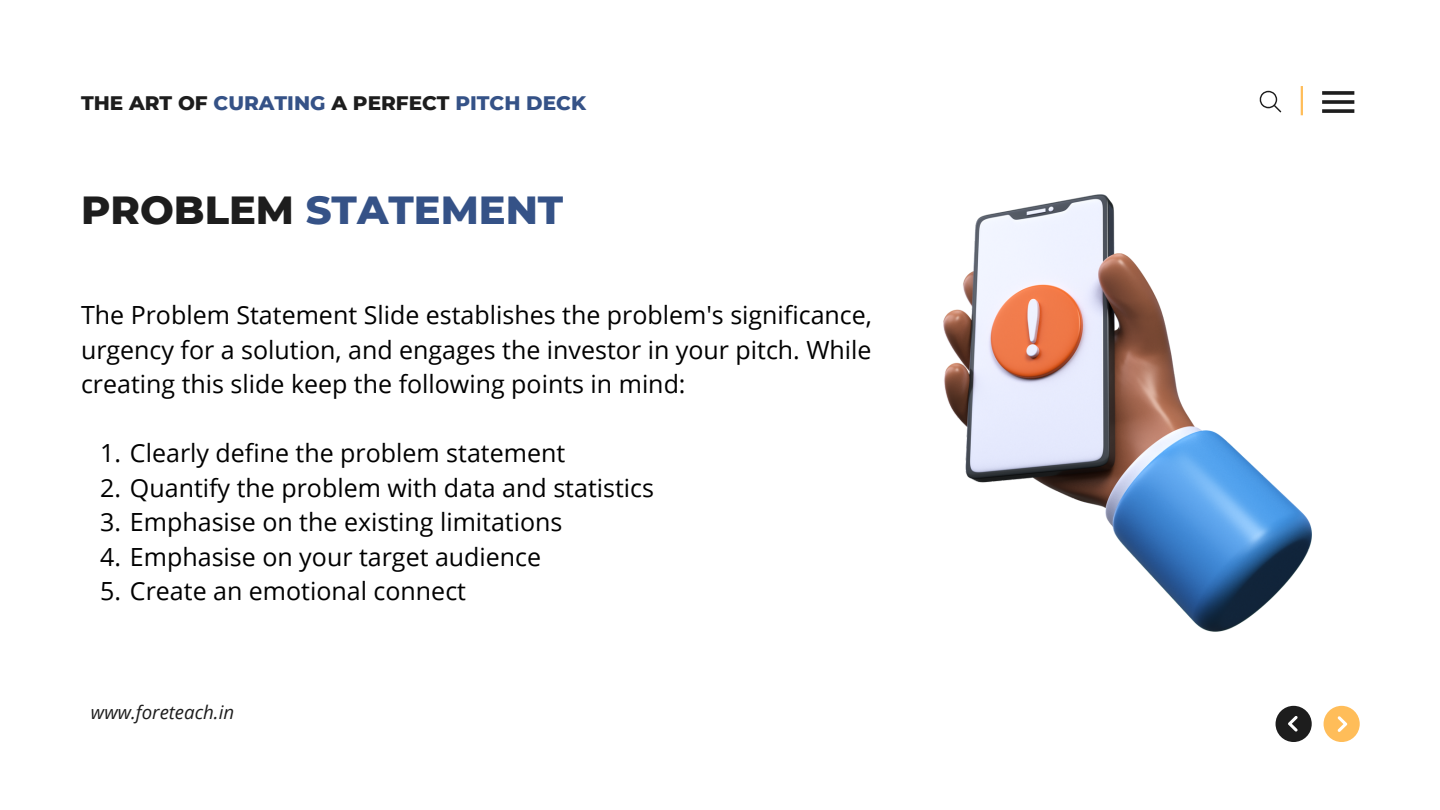
<style>
.page{position:relative;width:1440px;height:810px;background:#fff}
.page>*{position:absolute;margin:0;border:0;box-sizing:border-box;transform-origin:0 0}
.t1{font:800 40px "Montserrat";color:#355287}
.t2{font:25px/34.5px "Open Sans";color:#000;text-align:justify}
.t3{font:800 20px "Montserrat";color:#355287}
.t4{font:italic 18.7px "Open Sans";color:#1d1d1d}
.s1{color:#1d1d1d}
</style>
<div class="page">
<div style="left:1324px;top:706px;width:36px;height:36px;background:#ffbd59;border-radius:50%"></div>
<div style="left:1276px;top:706px;width:36px;height:36px;background:#1d1d1d;border-radius:50%"></div>
<svg style="left:1338px;top:716px;width:9px;height:16px"></svg>
<svg style="left:1288px;top:716px;width:10px;height:16px"></svg>
<hr style="left:1301px;top:86px;width:2px;height:29px;background:#ffbd59">
<svg style="left:1259px;top:91px;width:22px;height:21px"></svg>
<svg style="left:1322px;top:91px;width:32px;height:22px"></svg>
<img style="left:943px;top:194px;width:368px;height:438px">
<p class="t3" style="left:81px;top:90px;width:507px"><span class="s1">THE ART OF</span> CURATING <span class="s1">A PERFECT</span> PITCH DECK</p>
<p class="t1" style="left:81px;top:185px;width:484px"><span class="s1">PROBLEM</span> STATEMENT</p>
<p class="t2" style="left:81px;top:297px;width:792px">The Problem Statement Slide establishes the problem's significance, urgency for a solution, and engages the investor in your pitch. While creating this slide keep the following points in mind:</p>
<p class="t2" style="left:100px;top:435px;width:467px">1. Clearly define the problem statement</p>
<p class="t2" style="left:100px;top:470px;width:555px">2. Quantify the problem with data and statistics</p>
<p class="t2" style="left:100px;top:504px;width:464px">3. Emphasise on the existing limitations</p>
<p class="t2" style="left:100px;top:539px;width:443px">4. Emphasise on your target audience</p>
<p class="t2" style="left:100px;top:573px;width:367px">5. Create an emotional connect</p>
<p class="t4" style="left:91px;top:699px;width:145px">www.foreteach.in</p>
</div>
